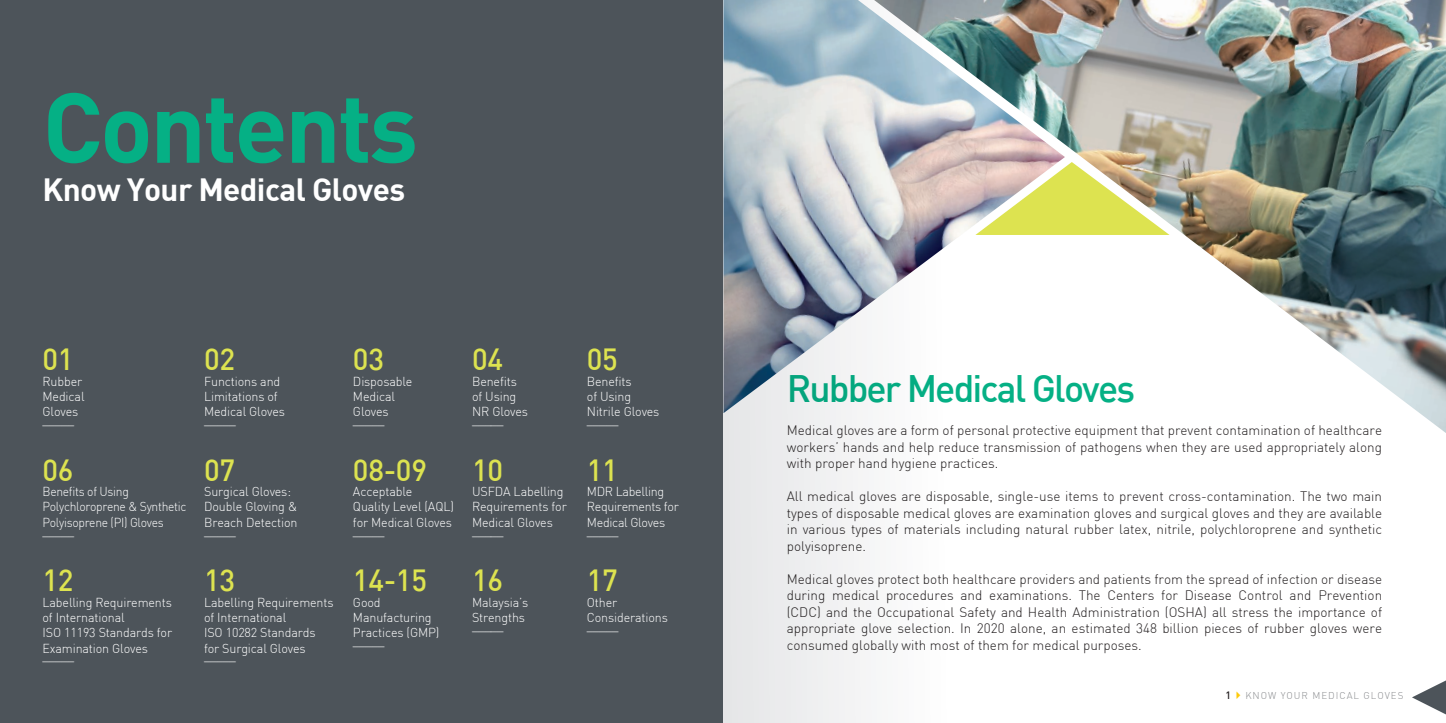
<style>
.page{position:relative;width:1446px;height:723px;background:#fff}
.page>*{position:absolute;margin:0;border:0;box-sizing:border-box;transform-origin:0 0}
.t1{font:700 97.5px "DIN";letter-spacing:-.03em;color:#05b085}
.t2{font:500 37.5px "DIN";letter-spacing:-.05em;color:#05b085}
.t3{font:700 31.5px "DIN";letter-spacing:-.02em;color:#fff}
.t4{font:500 30px "DIN";letter-spacing:-.01em;color:#dde350}
.t5{font:300 13.5px/16.5px "DIN";color:#231f20;text-align:justify}
.t6{font:300 12.75px/15.3px "DIN";letter-spacing:-.01em;color:#fff}
.t7{font:300 12.75px/15.3px "DIN";letter-spacing:-.01em;color:#fff;scale:.95 1}
.t8{font:300 9.75px "DIN";letter-spacing:.1em;color:#8a8c8f}
.s1{font-weight:500;font-size:10.5px;color:#231f20}
.s2{color:#feca0a}
</style>
<div class="page">
<div style="left:0;top:0;width:723px;height:723px;background:#4d545a"></div>
<svg style="left:1412px;top:680px;width:34px;height:34px"></svg>
<img style="left:1026px;top:0;width:420px;height:433px">
<svg style="left:723px;top:0;width:303px;height:723px"></svg>
<h1 class="t1" style="left:43px;top:64px;width:377px">Contents</h1>
<h3 class="t3" style="left:43px;top:169px;width:364px">Know Your Medical Gloves</h3>
<h3 class="t4" style="left:43px;top:340px;width:33px">01</h3>
<p class="t6" style="left:43px;top:373px;width:44px">Rubber<br>Medical<br>Gloves</p>
<p class="t6" style="left:43px;top:411px;width:33px">_____</p>
<h3 class="t4" style="left:43px;top:451px;width:33px">06</h3>
<p class="t7" style="left:43px;top:484px;width:153px">Benefits of Using<br>Polychloroprene &amp; Synthetic<br>Polyisoprene (PI) Gloves</p>
<p class="t6" style="left:43px;top:522px;width:33px">_____</p>
<h3 class="t4" style="left:43px;top:561px;width:33px">12</h3>
<p class="t6" style="left:43px;top:594px;width:131px">Labelling Requirements of International<br>ISO 11193 Standards for<br>Examination Gloves</p>
<p class="t6" style="left:43px;top:648px;width:33px">_____</p>
<h3 class="t4" style="left:204px;top:340px;width:33px">02</h3>
<p class="t6" style="left:204px;top:373px;width:82px">Functions and<br>Limitations of<br>Medical Gloves</p>
<p class="t6" style="left:204px;top:411px;width:33px">_____</p>
<h3 class="t4" style="left:204px;top:451px;width:33px">07</h3>
<p class="t6" style="left:204px;top:484px;width:95px">Surgical Gloves:<br>Double Gloving &amp;<br>Breach Detection</p>
<p class="t6" style="left:204px;top:522px;width:33px">_____</p>
<h3 class="t4" style="left:204px;top:561px;width:33px">13</h3>
<p class="t6" style="left:204px;top:594px;width:131px">Labelling Requirements of International<br>ISO 10282 Standards for Surgical Gloves</p>
<p class="t6" style="left:204px;top:648px;width:33px">_____</p>
<h3 class="t4" style="left:353px;top:340px;width:33px">03</h3>
<p class="t6" style="left:353px;top:373px;width:61px">Disposable<br>Medical<br>Gloves</p>
<p class="t6" style="left:353px;top:411px;width:33px">_____</p>
<h3 class="t4" style="left:353px;top:451px;width:76px">08-09</h3>
<p class="t6" style="left:353px;top:484px;width:102px">Acceptable<br>Quality Level (AQL) for Medical Gloves</p>
<p class="t6" style="left:353px;top:522px;width:33px">_____</p>
<h3 class="t4" style="left:353px;top:561px;width:76px">14-15</h3>
<p class="t6" style="left:353px;top:594px;width:88px">Good<br>Manufacturing<br>Practices (GMP)</p>
<p class="t6" style="left:353px;top:633px;width:33px">_____</p>
<h3 class="t4" style="left:472px;top:340px;width:33px">04</h3>
<p class="t6" style="left:472px;top:373px;width:58px">Benefits of Using<br>NR Gloves</p>
<p class="t6" style="left:472px;top:411px;width:33px">_____</p>
<h3 class="t4" style="left:472px;top:451px;width:33px">10</h3>
<p class="t6" style="left:472px;top:484px;width:96px">USFDA Labelling<br>Requirements for<br>Medical Gloves</p>
<p class="t6" style="left:472px;top:522px;width:33px">_____</p>
<h3 class="t4" style="left:472px;top:561px;width:33px">16</h3>
<p class="t6" style="left:472px;top:594px;width:58px">Malaysia’s<br>Strengths</p>
<p class="t6" style="left:472px;top:617px;width:33px">_____</p>
<h3 class="t4" style="left:587px;top:340px;width:33px">05</h3>
<p class="t6" style="left:587px;top:373px;width:74px">Benefits<br>of Using<br>Nitrile Gloves</p>
<p class="t6" style="left:587px;top:411px;width:33px">_____</p>
<h3 class="t4" style="left:587px;top:451px;width:33px">11</h3>
<p class="t6" style="left:587px;top:484px;width:93px">MDR Labelling<br>Requirements for<br>Medical Gloves</p>
<p class="t6" style="left:587px;top:522px;width:33px">_____</p>
<h3 class="t4" style="left:587px;top:561px;width:33px">17</h3>
<p class="t6" style="left:587px;top:594px;width:83px">Other<br>Considerations</p>
<p class="t6" style="left:587px;top:617px;width:33px">_____</p>
<h2 class="t2" style="left:787px;top:365px;width:350px">Rubber Medical Gloves</h2>
<p class="t5" style="left:787px;top:422px;width:597px">Medical gloves are a form of personal protective equipment that prevent contamination of healthcare workers’ hands and help reduce transmission of pathogens when they are used appropriately along with proper hand hygiene practices.</p>
<p class="t5" style="left:787px;top:488px;width:597px">All medical gloves are disposable, single-use items to prevent cross-contamination. The two main types of disposable medical gloves are examination gloves and surgical gloves and they are available in various types of materials including natural rubber latex, nitrile, polychloroprene and synthetic polyisoprene.</p>
<p class="t5" style="left:787px;top:570px;width:597px">Medical gloves protect both healthcare providers and patients from the spread of infection or disease during medical procedures and examinations. The Centers for Disease Control and Prevention (CDC) and the Occupational Safety and Health Administration (OSHA) all stress the importance of appropriate glove selection. In 2020 alone, an estimated 348 billion pieces of rubber gloves were consumed globally with most of them for medical purposes.</p>
<p class="t8" style="left:1225px;top:690px;width:179px"><span class="s1">1</span><span class="s2">✔</span>KNOW YOUR MEDICAL GLOVES</p>
</div>
